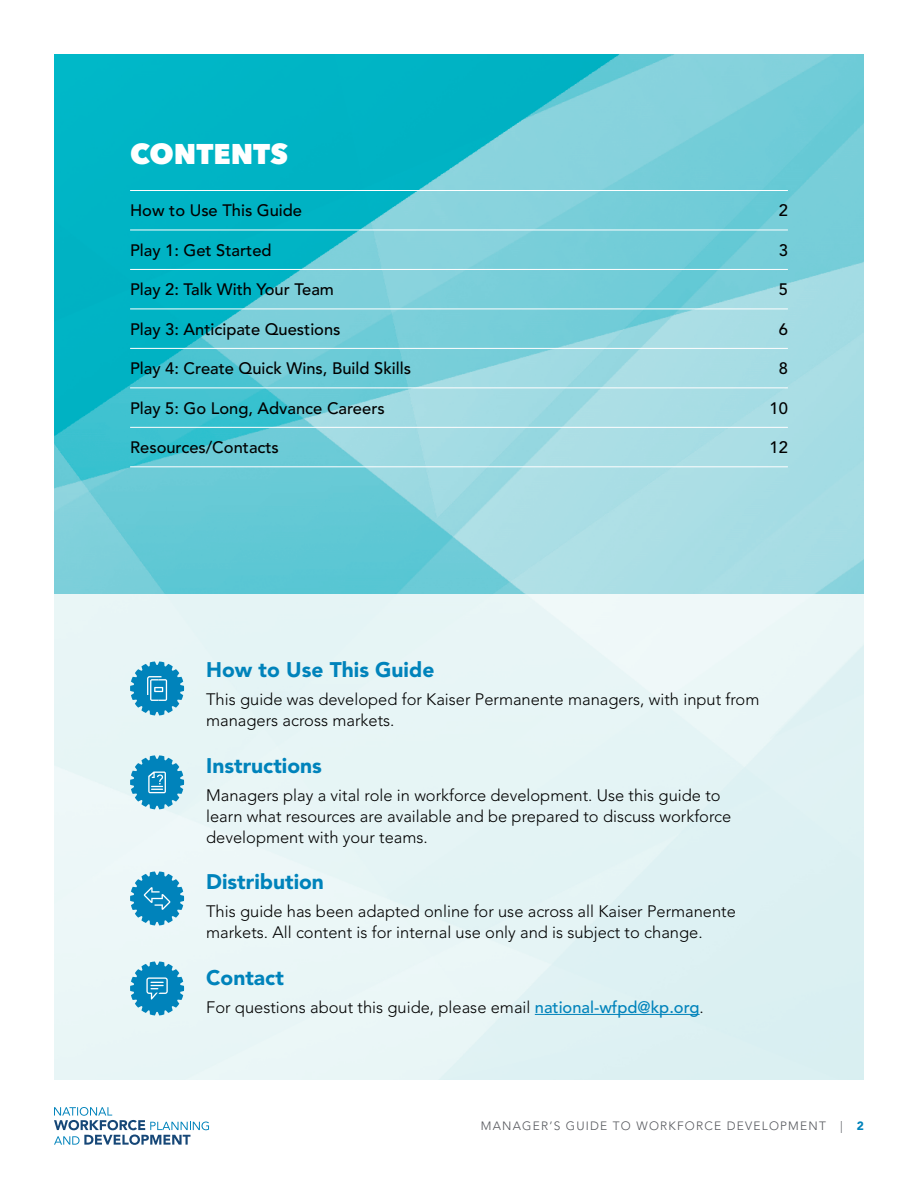
<style>
.page{position:relative;width:918px;height:1188px;background:#fff}
.page>*{position:absolute;margin:0;border:0;box-sizing:border-box;transform-origin:0 0}
.t1{font:800 28.5px "Avenir Next";color:#fff}
.t2{font:900 21px "Avenir LT Std";color:#0083bb}
.t3{font:300 16.5px/21px "Avenir LT Std";color:#000}
.t4{font:500 16.5px "Avenir LT Std";color:#000}
.t5{font:300 12px "Avenir LT Std";letter-spacing:.1em;color:#54565b}
.s1{font-weight:500;color:#0083bb}
.s2{font-weight:900;color:#0083bb}
</style>
<div class="page">
<svg style="left:54px;top:1107px;width:155px;height:38px"></svg>
<img style="left:54px;top:54px;width:810px;height:540px">
<hr style="left:535px;top:1014px;width:165px;height:1px;background:#0083bb">
<svg style="left:130px;top:755px;width:54px;height:54px;background:#4ca8ce"></svg>
<svg style="left:130px;top:662px;width:54px;height:54px;background:#4da9ce"></svg>
<svg style="left:130px;top:872px;width:54px;height:54px;background:#4aa7ce"></svg>
<svg style="left:130px;top:962px;width:54px;height:54px;background:#4ca8ce"></svg>
<hr style="left:130px;top:190px;width:329px;height:1px;background:#fff">
<hr style="left:459px;top:190px;width:329px;height:1px;background:#fff">
<hr style="left:130px;top:230px;width:329px;height:1px;background:#fff">
<hr style="left:459px;top:230px;width:329px;height:1px;background:#fff">
<hr style="left:130px;top:269px;width:329px;height:1px;background:#fff">
<hr style="left:459px;top:269px;width:329px;height:1px;background:#fff">
<hr style="left:130px;top:309px;width:329px;height:1px;background:#fff">
<hr style="left:459px;top:309px;width:329px;height:1px;background:#fff">
<hr style="left:130px;top:348px;width:329px;height:1px;background:#fff">
<hr style="left:459px;top:348px;width:329px;height:1px;background:#fff">
<hr style="left:130px;top:388px;width:329px;height:1px;background:#fff">
<hr style="left:459px;top:388px;width:329px;height:1px;background:#fff">
<hr style="left:130px;top:427px;width:329px;height:1px;background:#fff">
<hr style="left:459px;top:427px;width:329px;height:1px;background:#fff">
<hr style="left:130px;top:467px;width:329px;height:1px;background:#fff">
<hr style="left:459px;top:467px;width:329px;height:1px;background:#fff">
<h1 class="t1" style="left:130px;top:136px;width:159px">CONTENTS</h1>
<p class="t4" style="left:130px;top:201px;width:174px">How to Use This Guide</p>
<p class="t4" style="left:779px;top:201px;width:11px">2</p>
<p class="t4" style="left:130px;top:241px;width:143px">Play 1: Get Started</p>
<p class="t4" style="left:779px;top:241px;width:11px">3</p>
<p class="t4" style="left:130px;top:280px;width:205px">Play 2: Talk With Your Team</p>
<p class="t4" style="left:779px;top:280px;width:11px">5</p>
<p class="t4" style="left:130px;top:320px;width:212px">Play 3: Anticipate Questions</p>
<p class="t4" style="left:779px;top:320px;width:11px">6</p>
<p class="t4" style="left:130px;top:359px;width:283px">Play 4: Create Quick Wins, Build Skills</p>
<p class="t4" style="left:779px;top:359px;width:11px">8</p>
<p class="t4" style="left:130px;top:399px;width:256px">Play 5: Go Long, Advance Careers</p>
<p class="t4" style="left:770px;top:399px;width:20px">10</p>
<p class="t4" style="left:130px;top:438px;width:150px">Resources/Contacts</p>
<p class="t4" style="left:770px;top:438px;width:20px">12</p>
<p class="t2" style="left:206px;top:657px;width:230px">How to Use This Guide</p>
<p class="t3" style="left:206px;top:689px;width:555px">This guide was developed for Kaiser Permanente managers, with input from managers across markets.</p>
<p class="t2" style="left:206px;top:753px;width:117px">Instructions</p>
<p class="t3" style="left:206px;top:785px;width:527px">Managers play a vital role in workforce development. Use this guide to learn what resources are available and be prepared to discuss workforce development with your teams.</p>
<p class="t2" style="left:206px;top:869px;width:119px">Distribution</p>
<p class="t3" style="left:206px;top:901px;width:531px">This guide has been adapted online for use across all Kaiser Permanente markets. All content is for internal use only and is subject to change.</p>
<p class="t2" style="left:206px;top:965px;width:79px">Contact</p>
<p class="t3" style="left:206px;top:997px;width:499px">For questions about this guide, please email <span class="s1">national-wfpd@kp.org</span>.</p>
<p class="t5" style="left:481px;top:1119px;width:385px">MANAGER’S GUIDE TO WORKFORCE DEVELOPMENT | <span class="s2">2</span></p>
</div>
